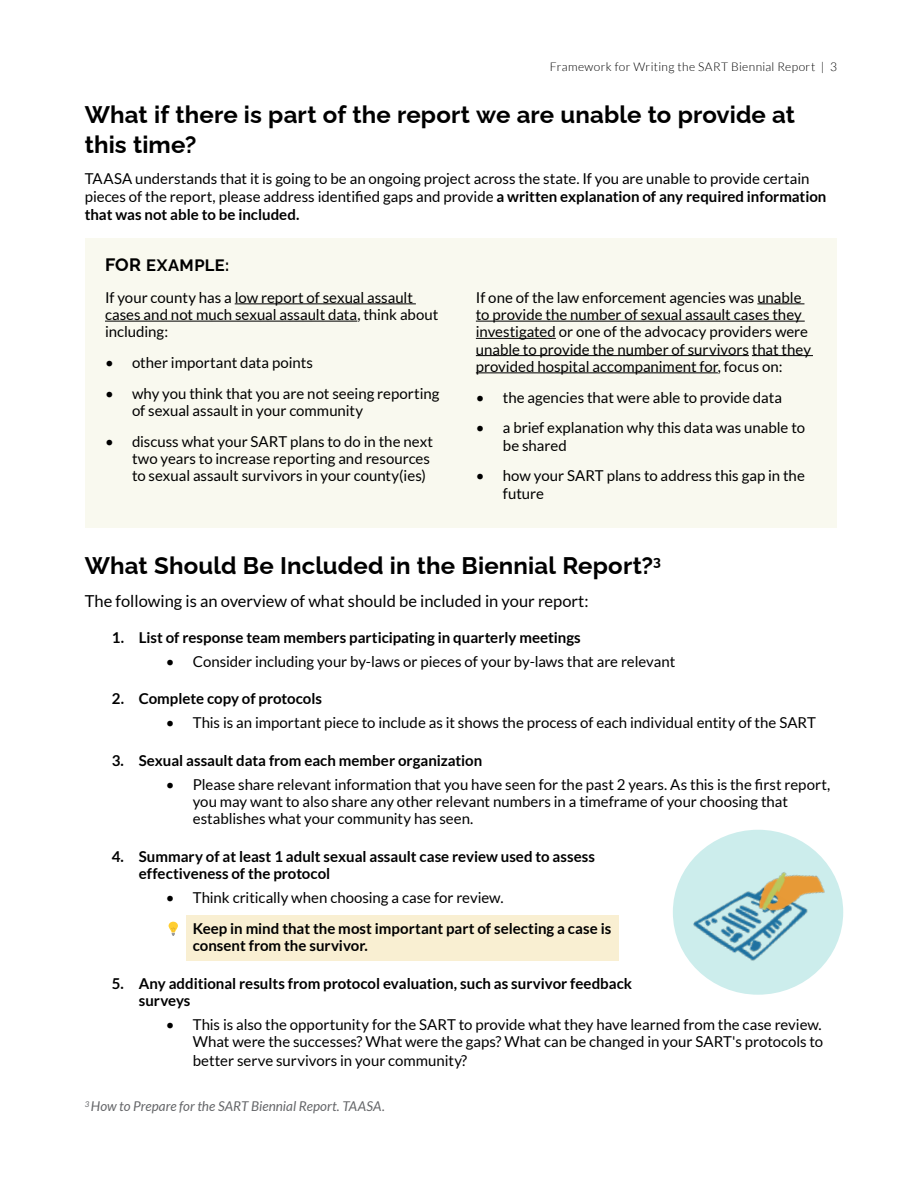
<style>
.page{position:relative;width:918px;height:1188px;background:#fff}
.page>*{position:absolute;margin:0;border:0;box-sizing:border-box;transform-origin:0 0}
.t1{font:700 24px/30px "Raleway";letter-spacing:.005em;color:#000}
.t2{font:16.5px "Lato";color:#000}
.t3{font:700 16.5px "Raleway";letter-spacing:.02em;color:#000}
.t4{font:15px/17.2px "Lato";color:#000}
.t5{font:700 15px/17.2px "Lato";color:#000}
.t6{font:italic 13.5px "Lato";letter-spacing:.005em;color:#656669}
.t7{font:300 12px "Lato";letter-spacing:.03em;color:#000}
.s1{font-weight:700}
.s2{font-size:18px}
</style>
<div class="page">
<div style="left:85px;top:238px;width:752px;height:290px;background:#f9f9ef"></div>
<hr style="left:235px;top:303px;width:181px;height:1px;background:#000">
<hr style="left:105px;top:321px;width:252px;height:1px;background:#000">
<hr style="left:757px;top:303px;width:47px;height:1px;background:#000">
<hr style="left:476px;top:321px;width:329px;height:1px;background:#000">
<hr style="left:476px;top:338px;width:80px;height:1px;background:#000">
<hr style="left:476px;top:355px;width:273px;height:1px;background:#000">
<hr style="left:752px;top:355px;width:61px;height:1px;background:#000">
<hr style="left:476px;top:372px;width:242px;height:1px;background:#000">
<div style="left:186px;top:915px;width:432px;height:46px;background:#f9efd2"></div>
<img style="left:673px;top:829px;width:171px;height:166px">
<p class="t7" style="left:550px;top:60px;width:289px">Framework for Writing the SART Biennial Report | 3</p>
<h1 class="t1" style="left:85px;top:97px;width:712px">What if there is part of the report we are unable to provide at this time?</h1>
<p class="t4" style="left:85px;top:170px;width:743px;line-height:18px">TAASA understands that it is going to be an ongoing project across the state. If you are unable to provide certain pieces of the report, please address identified gaps and provide <span class="s1">a written explanation of any required information that was not able to be included.</span></p>
<p class="t3" style="left:105px;top:252px;width:126px"><span class="s2">FOR</span> EXAMPLE:</p>
<p class="t4" style="left:105px;top:289px;width:335px">If your county has a low report of sexual assault cases and not much sexual assault data, think about including:</p>
<p class="t4" style="left:105px;top:354px;width:210px">• other important data points</p>
<p class="t4" style="left:132px;top:385px;width:309px;text-indent:-27px">• why you think that you are not seeing reporting of sexual assault in your community</p>
<p class="t4" style="left:132px;top:433px;width:303px;text-indent:-27px">• discuss what your SART plans to do in the next two years to increase reporting and resources to sexual assault survivors in your county(ies)</p>
<p class="t4" style="left:476px;top:289px;width:337px">If one of the law enforcement agencies was unable to provide the number of sexual assault cases they investigated or one of the advocacy providers were unable to provide the number of survivors that they provided hospital accompaniment for, focus on:</p>
<p class="t4" style="left:476px;top:388px;width:308px">• the agencies that were able to provide data</p>
<p class="t4" style="left:503px;top:419px;width:304px;text-indent:-27px">• a brief explanation why this data was unable to be shared</p>
<p class="t4" style="left:503px;top:467px;width:304px;text-indent:-27px">• how your SART plans to address this gap in the future</p>
<h1 class="t1" style="left:85px;top:548px;width:578px">What Should Be Included in the Biennial Report?<sup>3</sup></h1>
<p class="t2" style="left:85px;top:592px;width:505px">The following is an overview of what should be included in your report:</p>
<p class="t5" style="left:112px;top:629px;width:471px">1. List of response team members participating in quarterly meetings</p>
<p class="t4" style="left:166px;top:653px;width:511px">• Consider including your by-laws or pieces of your by-laws that are relevant</p>
<p class="t5" style="left:112px;top:690px;width:212px">2. Complete copy of protocols</p>
<p class="t4" style="left:166px;top:714px;width:652px">• This is an important piece to include as it shows the process of each individual entity of the SART</p>
<p class="t5" style="left:112px;top:752px;width:372px">3. Sexual assault data from each member organization</p>
<p class="t4" style="left:193px;top:776px;width:639px;text-indent:-27px">• Please share relevant information that you have seen for the past 2 years. As this is the first report, you may want to also share any other relevant numbers in a timeframe of your choosing that establishes what your community has seen.</p>
<p class="t5" style="left:139px;top:848px;width:458px;text-indent:-27px">4. Summary of at least 1 adult sexual assault case review used to assess effectiveness of the protocol</p>
<p class="t4" style="left:166px;top:889px;width:339px">• Think critically when choosing a case for review.</p>
<p class="t5" style="left:193px;top:920px;width:420px">Keep in mind that the most important part of selecting a case is consent from the survivor.</p>
<p class="t5" style="left:139px;top:974px;width:495px;text-indent:-27px">5. Any additional results from protocol evaluation, such as survivor feedback surveys</p>
<p class="t4" style="left:166px;top:1016px;width:659px;text-align:right">• This is also the opportunity for the SART to provide what they have learned from the case review.<br>What were the successes? What were the gaps? What can be changed in your SART's protocols to</p>
<p class="t4" style="left:193px;top:1052px;width:276px">better serve survivors in your community?</p>
<p class="t6" style="left:85px;top:1099px;width:302px"><sup>3</sup> How to Prepare for the SART Biennial Report. TAASA.</p>
</div>
